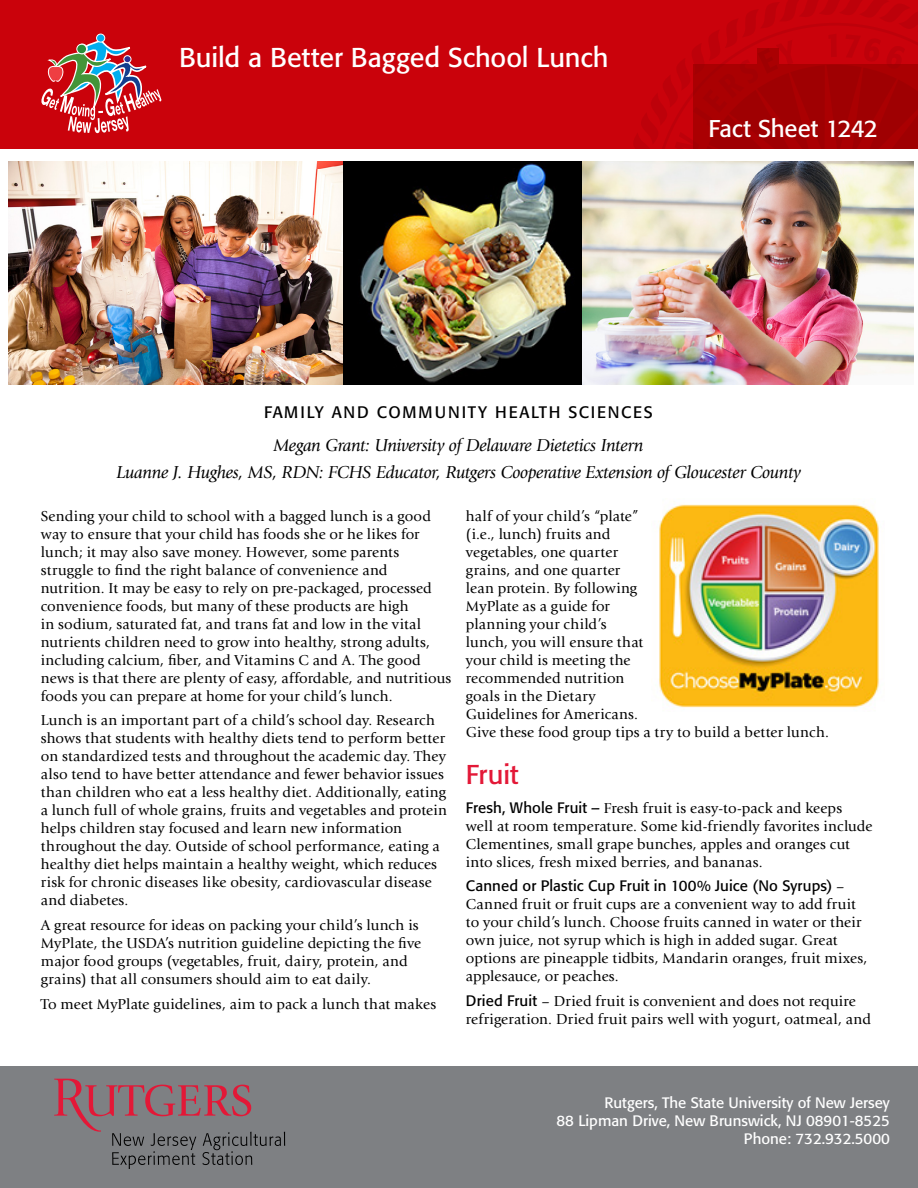
<style>
.page{position:relative;width:918px;height:1188px;background:#fff}
.page>*{position:absolute;margin:0;border:0;box-sizing:border-box;transform-origin:0 0}
.t1{font:27px "Formata BQ";letter-spacing:-.005em;color:#fff}
.t2{font:27px "Formata BQ";color:#e31837}
.t3{font:24px "Formata BQ";letter-spacing:-.01em;color:#fff}
.t4{font:italic 18px/27px "Giovanni Std";letter-spacing:-.02em;color:#000;text-align:center}
.t5{font:16.5px "Formata BQ";letter-spacing:.1em;color:#000}
.t6{font:15px/18px "Giovanni Std";letter-spacing:.01em;color:#000}
.t7{font:15px/18px "Formata BQ";color:#fff;text-align:right}
.t8{font:15px "Formata BQ";letter-spacing:.005em;color:#000}
.s1{font-family:"Formata BQ"}
.s2{font-family:"Giovanni Std"}
</style>
<div class="page">
<div style="left:0;top:1066px;width:918px;height:122px;background:#7e8083"></div>
<svg style="left:54px;top:1079px;width:231px;height:90px"></svg>
<div style="left:0;top:0;width:918px;height:148px;background:#ca020b"></div>
<svg style="left:633px;top:0;width:285px;height:148px"></svg>
<div style="left:97px;top:34px;width:8px;height:8px;background:#00aeef;border-radius:50%"></div>
<div style="left:96px;top:34px;width:9px;height:8px;border:1px solid #fff;border-radius:50%"></div>
<svg style="left:41px;top:39px;width:120px;height:94px"></svg>
<img style="left:658px;top:504px;width:222px;height:204px">
<img style="left:582px;top:162px;width:331px;height:222px">
<img style="left:9px;top:162px;width:573px;height:222px">
<h1 class="t1" style="left:179px;top:41px;width:431px">Build a Better Bagged School Lunch</h1>
<h2 class="t3" style="left:709px;top:114px;width:171px">Fact Sheet 1242</h2>
<p class="t5" style="left:264px;top:402px;width:390px">FAMILY AND COMMUNITY HEALTH SCIENCES</p>
<p class="t4" style="left:116px;top:432px;width:686px">Megan Grant: University of Delaware Dietetics Intern<br>Luanne J. Hughes, MS, RDN: FCHS Educator, Rutgers Cooperative Extension of Gloucester County</p>
<p class="t6" style="left:41px;top:507px;width:412px">Sending your child to school with a bagged lunch is a good way to ensure that your child has foods she or he likes for lunch; it may also save money. However, some parents struggle to find the right balance of convenience and nutrition. It may be easy to rely on pre-packaged, processed convenience foods, but many of these products are high<br>in sodium, saturated fat, and trans fat and low in the vital nutrients children need to grow into healthy, strong adults, including calcium, fiber, and Vitamins C and A. The good news is that there are plenty of easy, affordable, and nutritious foods you can prepare at home for your child’s lunch.</p>
<p class="t6" style="left:41px;top:712px;width:408px">Lunch is an important part of a child’s school day. Research shows that students with healthy diets tend to perform better on standardized tests and throughout the academic day. They also tend to have better attendance and fewer behavior issues than children who eat a less healthy diet. Additionally, eating a lunch full of whole grains, fruits and vegetables and protein helps children stay focused and learn new information throughout the day. Outside of school performance, eating a healthy diet helps maintain a healthy weight, which reduces risk for chronic diseases like obesity, cardiovascular disease and diabetes.</p>
<p class="t6" style="left:41px;top:916px;width:382px">A great resource for ideas on packing your child’s lunch is MyPlate, the USDA’s nutrition guideline depicting the five major food groups (vegetables, fruit, dairy, protein, and grains) that all consumers should aim to eat daily.</p>
<p class="t6" style="left:41px;top:995px;width:397px">To meet MyPlate guidelines, aim to pack a lunch that makes</p>
<p class="t6" style="left:466px;top:507px;width:365px">half of your child’s “plate”<br>(i.e., lunch) fruits and<br>vegetables, one quarter<br>grains, and one quarter<br>lean protein. By following<br>MyPlate as a guide for<br>planning your child’s<br>lunch, you will ensure that<br>your child is meeting the<br>recommended nutrition<br>goals in the Dietary<br>Guidelines for Americans.<br>Give these food group tips a try to build a better lunch.</p>
<h1 class="t2" style="left:466px;top:758px;width:54px">Fruit</h1>
<p class="t6" style="left:466px;top:799px;width:408px"><span class="s1">Fresh, Whole Fruit –</span> Fresh fruit is easy-to-pack and keeps well at room temperature. Some kid-friendly favorites include Clementines, small grape bunches, apples and oranges cut into slices, fresh mixed berries, and bananas.</p>
<p class="t8" style="left:466px;top:877px;width:380px">Canned or Plastic Cup Fruit in 100% Juice (No Syrups) <span class="s2">–</span></p>
<p class="t6" style="left:466px;top:896px;width:403px">Canned fruit or fruit cups are a convenient way to add fruit to your child’s lunch. Choose fruits canned in water or their own juice, not syrup which is high in added sugar. Great options are pineapple tidbits, Mandarin oranges, fruit mixes, applesauce, or peaches.</p>
<p class="t6" style="left:466px;top:992px;width:407px"><span class="s1">Dried Fruit</span> – Dried fruit is convenient and does not require refrigeration. Dried fruit pairs well with yogurt, oatmeal, and</p>
<p class="t7" style="left:557px;top:1093px;width:335px">Rutgers, The State University of New Jersey<br>88 Lipman Drive, New Brunswick, NJ 08901-8525<br>Phone: 732.932.5000</p>
</div>
